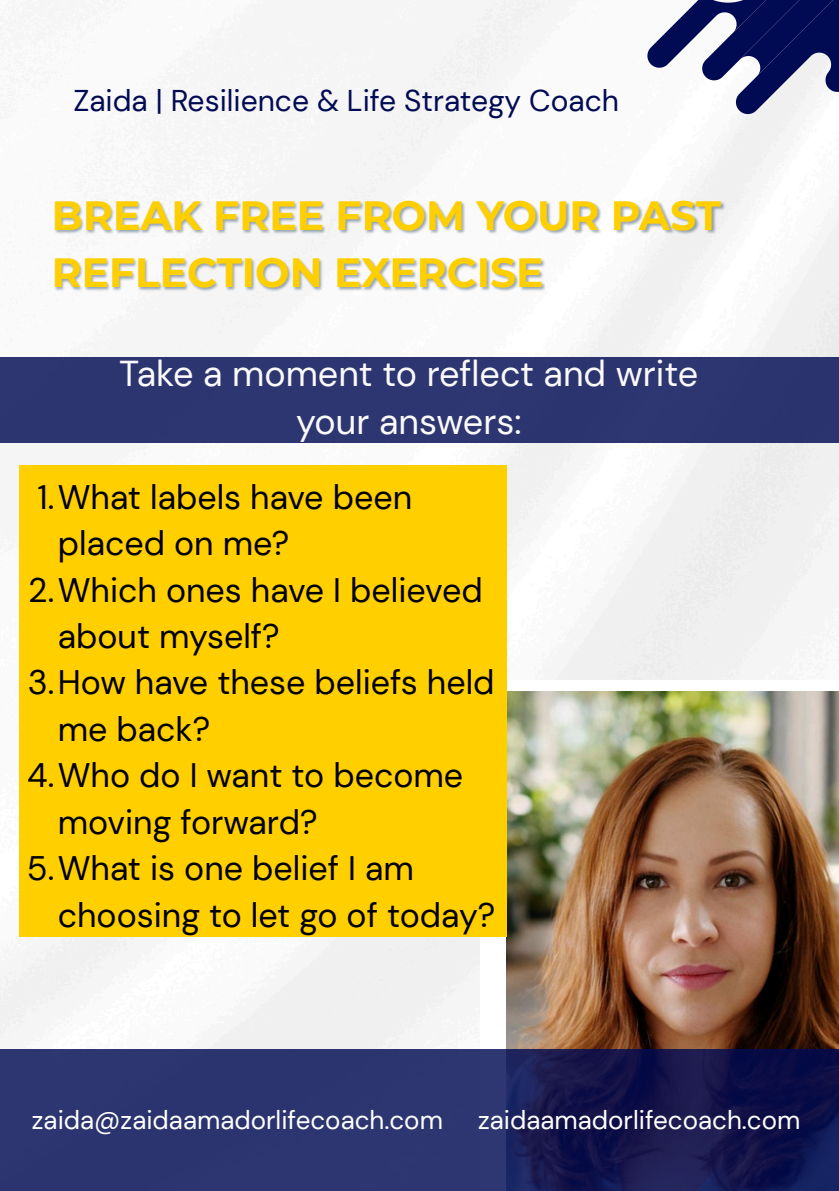
<style>
.page{position:relative;width:839px;height:1191px;background:#fff}
.page>*{position:absolute;margin:0;border:0;box-sizing:border-box;transform-origin:0 0}
.t1{font:700 40.8px/57px "Montserrat";color:#ffcf00}
.t2{font:36px/48px "DM Sans";color:#fafafa;text-align:center}
.t3{font:34px "DM Sans";color:#000}
.t4{font:30px "DM Sans";color:#010b53}
.t5{font:26px "DM Sans";color:#fff}
</style>
<div class="page">
<img style="left:0;top:0;width:838px;height:1049px">
<div style="left:479px;top:680px;width:359px;height:511px;background:#fff"></div>
<img style="left:506px;top:691px;width:332px;height:358px">
<svg style="left:0;top:1049px;width:838px;height:142px;background:#232862"></svg>
<div style="left:19px;top:466px;width:487px;height:471px;background:#ffcf00"></div>
<div style="left:0;top:357px;width:838px;height:85px;background:#2d3671"></div>
<svg style="left:646px;top:0;width:192px;height:115px"></svg>
<img style="left:51px;top:191px;width:678px;height:108px">
<p class="t4" style="left:73px;top:81px;width:547px">Zaida | Resilience &amp; Life Strategy Coach</p>
<p class="t1" style="left:52px;top:187px;width:670px">BREAK FREE FROM YOUR PAST<br>REFLECTION EXERCISE</p>
<p class="t2" style="left:119px;top:350px;width:580px">Take a moment to reflect and write your answers:</p>
<p class="t3" style="left:37px;top:475px;width:376px">1.What labels have been</p>
<p class="t3" style="left:58px;top:521px;width:233px">placed on me?</p>
<p class="t3" style="left:28px;top:568px;width:456px">2.Which ones have I believed</p>
<p class="t3" style="left:58px;top:614px;width:223px">about myself?</p>
<p class="t3" style="left:28px;top:661px;width:468px">3.How have these beliefs held</p>
<p class="t3" style="left:58px;top:707px;width:154px">me back?</p>
<p class="t3" style="left:27px;top:754px;width:437px">4.Who do I want to become</p>
<p class="t3" style="left:58px;top:800px;width:261px">moving forward?</p>
<p class="t3" style="left:27px;top:847px;width:388px">5.What is one belief I am</p>
<p class="t3" style="left:58px;top:893px;width:439px">choosing to let go of today?</p>
<p class="t5" style="left:32px;top:1103px;width:412px">zaida@zaidaamadorlifecoach.com</p>
<p class="t5" style="left:478px;top:1103px;width:324px">zaidaamadorlifecoach.com</p>
</div>
